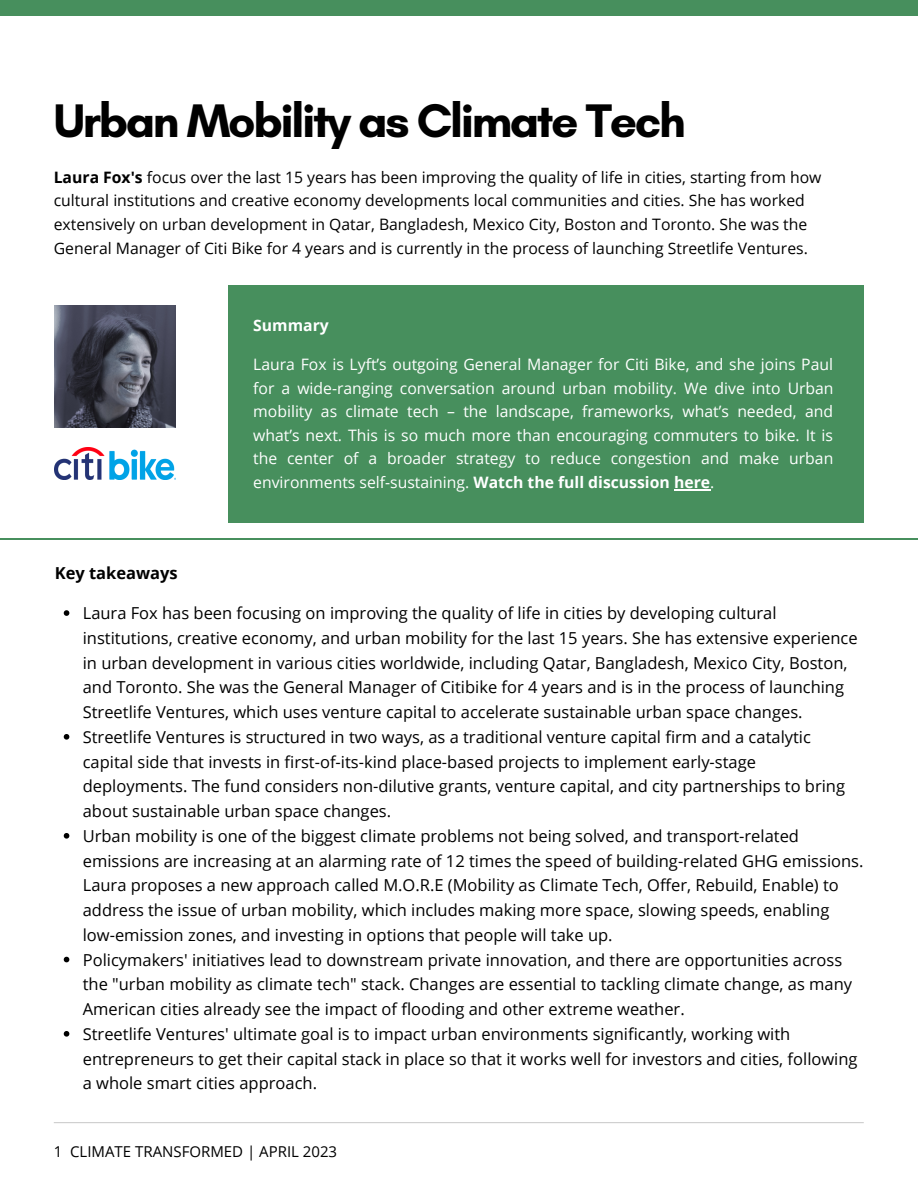
<style>
.page{position:relative;width:918px;height:1188px;background:#fff}
.page>*{position:absolute;margin:0;border:0;box-sizing:border-box;transform-origin:0 0}
.t1{font:700 48px "Glacial Indifference";letter-spacing:-.05em;color:#000}
.t2{font:16.5px/24.8px "Open Sans";color:#000}
.t3{font:700 16.5px "Open Sans";color:#000}
.t4{font:15.75px/23.7px "Open Sans";color:#fff;text-align:justify}
.t5{font:15.75px/23.7px "Open Sans";color:#000}
.t6{font:700 15.75px "Open Sans";color:#fff}
.t7{font:15px "Open Sans";color:#000}
.s1{font-weight:700}
</style>
<div class="page">
<div style="left:0;top:0;width:918px;height:16px;background:#478f5d"></div>
<hr style="left:54px;top:1122px;width:810px;height:1px;background:#000">
<div style="left:228px;top:286px;width:636px;height:237px;background:#478f5d"></div>
<hr style="left:674px;top:489px;width:36px;height:1px;background:#fff">
<hr style="left:0;top:539px;width:918px;height:1px;background:#478f5d">
<img style="left:55px;top:306px;width:120px;height:121px">
<img style="left:55px;top:448px;width:120px;height:31px">
<svg style="left:64px;top:610px;width:5px;height:6px"></svg>
<svg style="left:64px;top:734px;width:5px;height:6px"></svg>
<svg style="left:64px;top:833px;width:5px;height:6px"></svg>
<svg style="left:64px;top:957px;width:5px;height:5px"></svg>
<svg style="left:64px;top:1031px;width:5px;height:6px"></svg>
<h1 class="t1" style="left:54px;top:91px;width:633px">Urban Mobility as Climate Tech</h1>
<p class="t5" style="left:54px;top:165px;width:769px"><span class="s1">Laura Fox's</span> focus over the last 15 years has been improving the quality of life in cities, starting from how cultural institutions and creative economy developments local communities and cities. She has worked extensively on urban development in Qatar, Bangladesh, Mexico City, Boston and Toronto. She was the General Manager of Citi Bike for 4 years and is currently in the process of launching Streetlife Ventures.</p>
<p class="t3" style="left:55px;top:561px;width:125px">Key takeaways</p>
<p class="t6" style="left:253px;top:314px;width:77px">Summary</p>
<p class="t4" style="left:253px;top:352px;width:582px">Laura Fox is Lyft’s outgoing General Manager for Citi Bike, and she joins Paul for a wide-ranging conversation around urban mobility. We dive into Urban mobility as climate tech – the landscape, frameworks, what’s needed, and what’s next. This is so much more than encouraging commuters to bike. It is the center of a broader strategy to reduce congestion and make urban environments self-sustaining. <span class="s1">Watch the full discussion here</span>.</p>
<p class="t2" style="left:83px;top:600px;width:782px">Laura Fox has been focusing on improving the quality of life in cities by developing cultural institutions, creative economy, and urban mobility for the last 15 years. She has extensive experience in urban development in various cities worldwide, including Qatar, Bangladesh, Mexico City, Boston, and Toronto. She was the General Manager of Citibike for 4 years and is in the process of launching Streetlife Ventures, which uses venture capital to accelerate sustainable urban space changes.<br>Streetlife Ventures is structured in two ways, as a traditional venture capital firm and a catalytic capital side that invests in first-of-its-kind place-based projects to implement early-stage deployments. The fund considers non-dilutive grants, venture capital, and city partnerships to bring about sustainable urban space changes.<br>Urban mobility is one of the biggest climate problems not being solved, and transport-related emissions are increasing at an alarming rate of 12 times the speed of building-related GHG emissions.<br>Laura proposes a new approach called M.O.R.E (Mobility as Climate Tech, Offer, Rebuild, Enable) to address the issue of urban mobility, which includes making more space, slowing speeds, enabling low-emission zones, and investing in options that people will take up.<br>Policymakers' initiatives lead to downstream private innovation, and there are opportunities across the "urban mobility as climate tech" stack. Changes are essential to tackling climate change, as many American cities already see the impact of flooding and other extreme weather.<br>Streetlife Ventures' ultimate goal is to impact urban environments significantly, working with entrepreneurs to get their capital stack in place so that it works well for investors and cities, following a whole smart cities approach.</p>
<p class="t7" style="left:54px;top:1141px;width:285px">1 CLIMATE TRANSFORMED | APRIL 2023</p>
</div>
